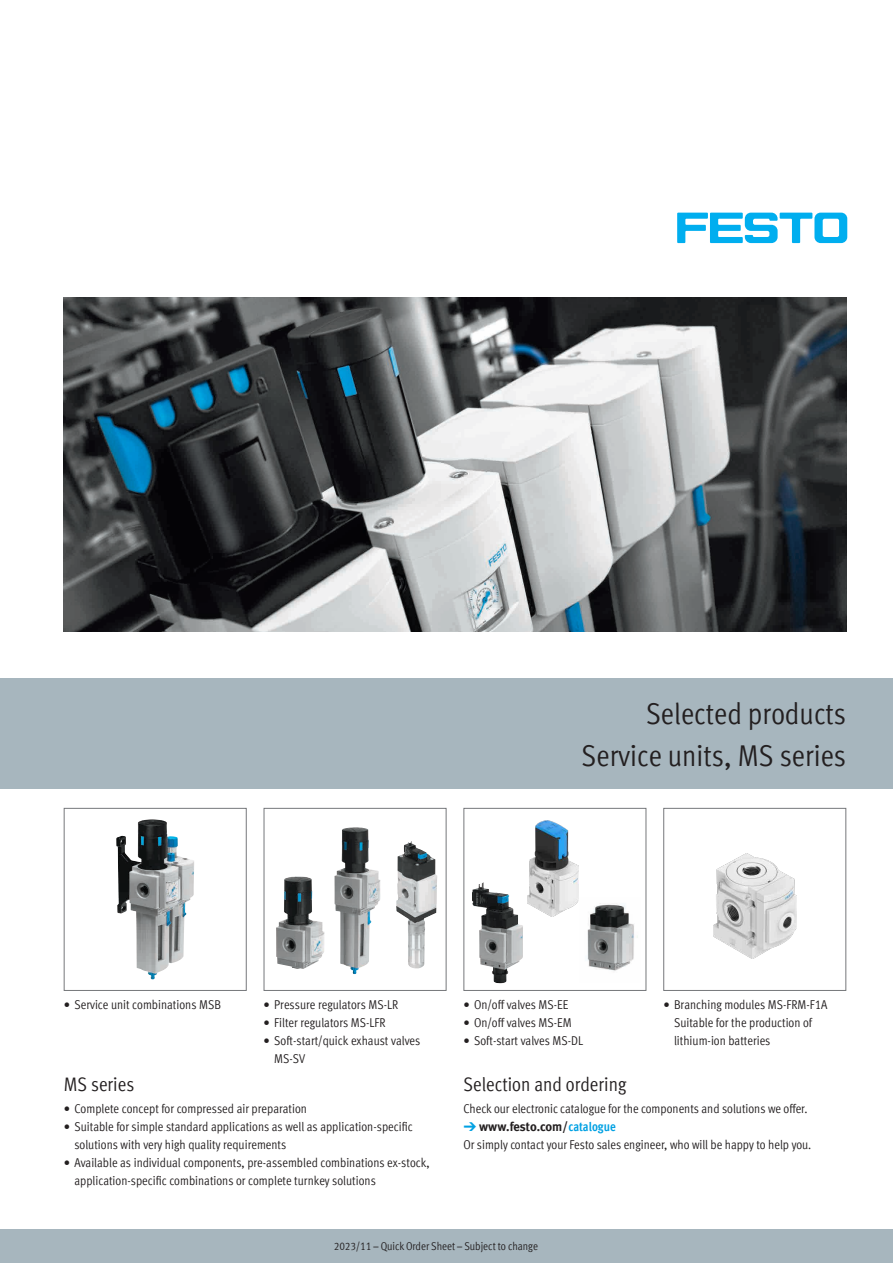
<style>
.page{position:relative;width:893px;height:1263px;background:#fff}
.page>*{position:absolute;margin:0;border:0;box-sizing:border-box;transform-origin:0 0}
.t1{font:condensed 30px/42px "Festo";color:#231f20;text-align:right}
.t2{font:condensed 19.5px "Festo";color:#231f20}
.t3{font:condensed 12.75px/18px "Festo";color:#231f20}
.t4{font:condensed 11.25px "Festo";letter-spacing:-.005em;color:#231f20}
.s1{font-family:"Meto Pict 182";font-stretch:normal;color:#00a1e3}
.s2{font-weight:700;font-stretch:normal}
.s3{font-weight:700;color:#00a1e3}
</style>
<div class="page">
<div style="left:0;top:1229px;width:893px;height:34px;background:#a7b6be"></div>
<svg style="left:677px;top:213px;width:170px;height:30px"></svg>
<div style="left:0;top:678px;width:893px;height:111px;background:#a7b6be"></div>
<img style="left:116px;top:819px;width:78px;height:160px">
<div style="left:64px;top:808px;width:183px;height:183px;border:1px solid #76787b"></div>
<div style="left:264px;top:808px;width:182px;height:183px;border:1px solid #76787b"></div>
<img style="left:713px;top:853px;width:83px;height:105px">
<div style="left:663px;top:808px;width:183px;height:183px;border:1px solid #76787b"></div>
<div style="left:463px;top:808px;width:183px;height:183px;border:1px solid #76787b"></div>
<img style="left:64px;top:298px;width:782px;height:333px">
<img style="left:276px;top:876px;width:48px;height:93px">
<img style="left:396px;top:841px;width:41px;height:127px">
<img style="left:472px;top:882px;width:51px;height:101px">
<img style="left:527px;top:821px;width:51px;height:96px">
<img style="left:587px;top:903px;width:51px;height:68px">
<img style="left:334px;top:827px;width:46px;height:147px">
<h1 class="t1" style="left:582px;top:691px;width:266px">Selected products<br>Service units, MS series</h1>
<p class="t3" style="left:64px;top:995px;width:159px">• Service unit combinations MSB</p>
<p class="t3" style="left:264px;top:995px;width:136px">• Pressure regulators MS-LR</p>
<p class="t3" style="left:264px;top:1013px;width:123px">• Filter regulators MS-LFR</p>
<p class="t3" style="left:274px;top:1031px;width:148px;text-indent:-11px">• Soft-start/quick exhaust valves<br>MS-SV</p>
<h2 class="t2" style="left:64px;top:1070px;width:72px">MS series</h2>
<p class="t3" style="left:64px;top:1099px;width:245px">• Complete concept for compressed air preparation</p>
<p class="t3" style="left:74px;top:1117px;width:340px;text-indent:-11px">• Suitable for simple standard applications as well as application-specific solutions with very high quality requirements</p>
<p class="t3" style="left:74px;top:1153px;width:357px;text-indent:-11px">• Available as individual components, pre-assembled combinations ex-stock, application-specific combinations or complete turnkey solutions</p>
<p class="t3" style="left:463px;top:995px;width:106px">• On/off valves MS-EE</p>
<p class="t3" style="left:463px;top:1013px;width:110px">• On/off valves MS-EM</p>
<p class="t3" style="left:463px;top:1031px;width:121px">• Soft-start valves MS-DL</p>
<p class="t3" style="left:674px;top:995px;width:155px;text-indent:-11px">• Branching modules MS-FRM-F1A<br>Suitable for the production of lithium-ion batteries</p>
<h2 class="t2" style="left:463px;top:1070px;width:164px">Selection and ordering</h2>
<p class="t3" style="left:463px;top:1099px;width:349px">Check our electronic catalogue for the components and solutions we offer. <span class="s1">d</span> <span class="s2">www.festo.com/</span><span class="s3">catalogue<br></span>Or simply contact your Festo sales engineer, who will be happy to help you.</p>
<p class="t4" style="left:334px;top:1238px;width:206px">2023/11 – Quick Order Sheet – Subject to change</p>
</div>
